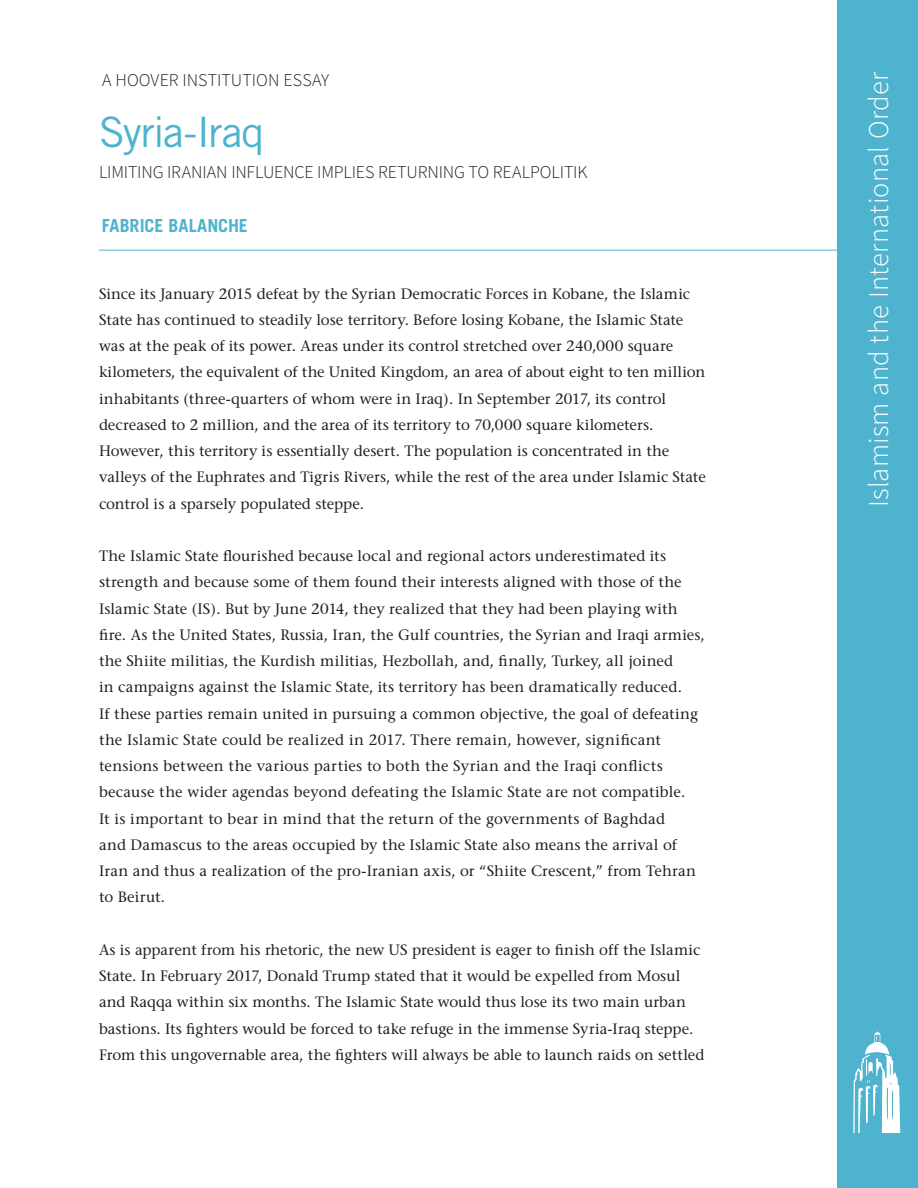
<style>
.page{position:relative;width:918px;height:1188px;background:#fff}
.page>*{position:absolute;margin:0;border:0;box-sizing:border-box;transform-origin:0 0}
.t1{font:42px "Trade Gothic";letter-spacing:-.035em;color:#4db3cf}
.t2{font:300 28.5px "Source Sans Pro";letter-spacing:.005em;color:#fff}
.t3{font:300 18px "Source Sans Pro";letter-spacing:-.005em;color:#231f20}
.t4{font:700 18px "Trade Gothic";letter-spacing:-.005em;color:#4db3cf}
.t5{font:15px/26.2px "Stone Serif";letter-spacing:.005em;color:#231f20}
</style>
<div class="page">
<div style="left:837px;top:0;width:81px;height:1188px;background:#4db3cf"></div>
<svg style="left:853px;top:1031px;width:47px;height:102px"></svg>
<hr style="left:99px;top:250px;width:756px;height:1px;background:#4db3cf">
<p class="t3" style="left:102px;top:68px;width:229px">A HOOVER INSTITUTI ON ESSAY</p>
<h1 class="t1" style="left:99px;top:107px;width:167px">Syria-Iraq</h1>
<p class="t3" style="left:99px;top:161px;width:490px">LI MITI NG IRANIAN INFLUENCE IMPLI ES RETURNI NG TO REALPOLITI K</p>
<p class="t4" style="left:102px;top:214px;width:147px">FABRICE BALANCHE</p>
<p class="t5" style="left:99px;top:280px;width:608px">Since its January 2015 defeat by the Syrian Democratic Forces in Kobane, the Islamic State has continued to steadily lose territory. Before losing Kobane, the Islamic State was at the peak of its power. Areas under its control stretched over 240,000 square kilometers, the equivalent of the United Kingdom, an area of about eight to ten million inhabitants (three-quarters of whom were in Iraq). In September 2017, its control decreased to 2 million, and the area of its territory to 70,000 square kilometers.<br>However, this territory is essentially desert. The population is concentrated in the valleys of the Euphrates and Tigris Rivers, while the rest of the area under Islamic State control is a sparsely populated steppe.</p>
<p class="t5" style="left:99px;top:543px;width:607px">The Islamic State flourished because local and regional actors underestimated its strength and because some of them found their interests aligned with those of the Islamic State (IS). But by June 2014, they realized that they had been playing with fire. As the United States, Russia, Iran, the Gulf countries, the Syrian and Iraqi armies, the Shiite militias, the Kurdish militias, Hezbollah, and, finally, Turkey, all joined<br>in campaigns against the Islamic State, its territory has been dramatically reduced.<br>If these parties remain united in pursuing a common objective, the goal of defeating the Islamic State could be realized in 2017. There remain, however, significant tensions between the various parties to both the Syrian and the Iraqi conflicts because the wider agendas beyond defeating the Islamic State are not compatible.<br>It is important to bear in mind that the return of the governments of Baghdad<br>and Damascus to the areas occupied by the Islamic State also means the arrival of Iran and thus a realization of the pro-Iranian axis, or “Shiite Crescent,” from Tehran to Beirut.</p>
<p class="t5" style="left:99px;top:936px;width:607px">As is apparent from his rhetoric, the new US president is eager to finish off the Islamic State. In February 2017, Donald Trump stated that it would be expelled from Mosul and Raqqa within six months. The Islamic State would thus lose its two main urban bastions. Its fighters would be forced to take refuge in the immense Syria-Iraq steppe.<br>From this ungovernable area, the fighters will always be able to launch raids on settled</p>
<h2 class="t2" style="left:861px;top:507px;width:437px;rotate:-90deg">ISLAMISM AND THE INTERNATIONAL ORDER</h2>
</div>
